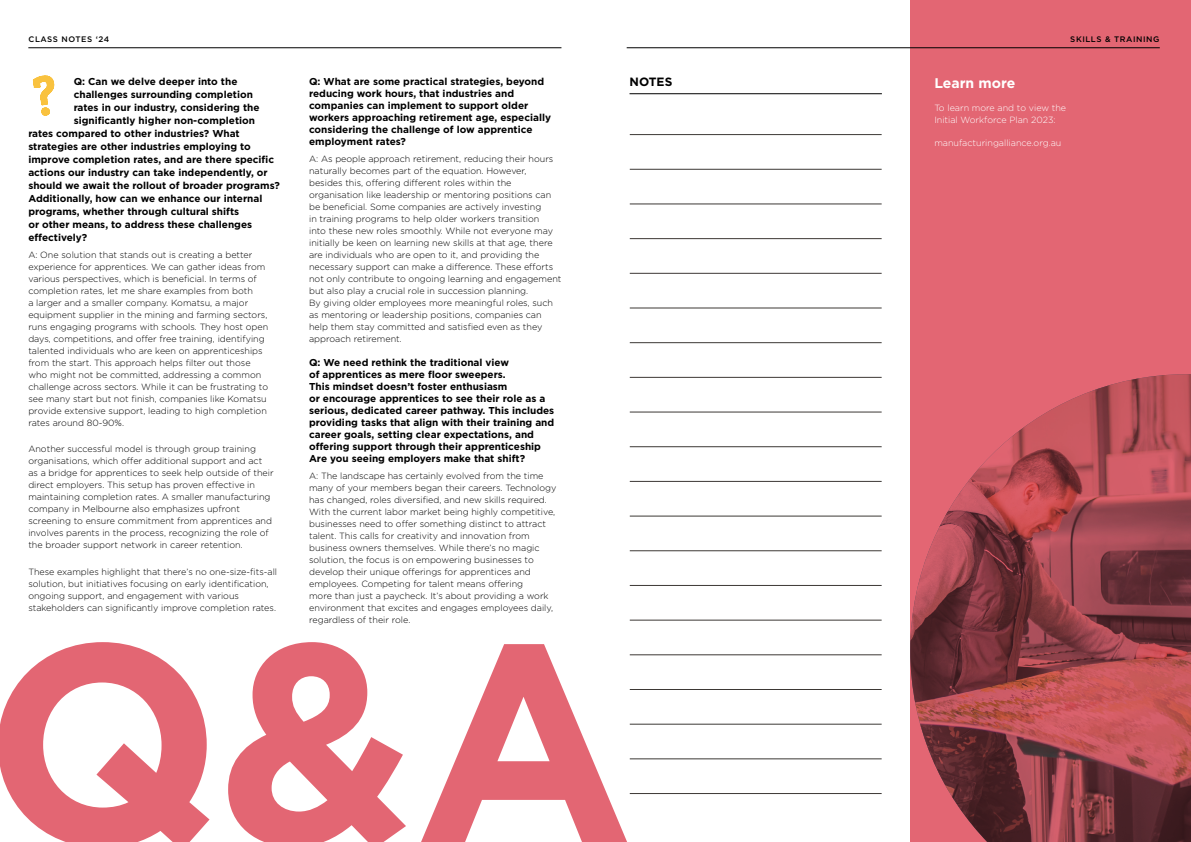
<style>
.page{position:relative;width:1191px;height:842px;background:#fff}
.page>*{position:absolute;margin:0;border:0;box-sizing:border-box;transform-origin:0 0}
.t1{font:700 14px "Gotham";color:#fff}
.t2{font:700 12px "Gotham";color:#000}
.t3{font:700 10px/12px "Gotham";color:#000}
.t4{font:300 9px/12px "Gotham";color:#000}
.t5{font:300 9px/12px "Gotham";color:#fff}
.t6{font:500 8px "Gotham";letter-spacing:.07em;color:#000}
</style>
<div class="page">
<svg style="left:0;top:642px;width:627px;height:200px;fill:#e36673"></svg>
<svg style="left:910px;top:0;width:281px;height:842px;background:#be555f"></svg>
<hr style="left:630px;top:134px;width:251px;height:1px;background:#3c3835">
<hr style="left:630px;top:169px;width:251px;height:1px;background:#3c3835">
<hr style="left:630px;top:204px;width:251px;height:1px;background:#3c3835">
<hr style="left:630px;top:238px;width:251px;height:1px;background:#3c3835">
<hr style="left:630px;top:273px;width:251px;height:1px;background:#3c3835">
<hr style="left:630px;top:308px;width:251px;height:1px;background:#3c3835">
<hr style="left:630px;top:342px;width:251px;height:1px;background:#3c3835">
<hr style="left:630px;top:377px;width:251px;height:1px;background:#3c3835">
<hr style="left:630px;top:412px;width:251px;height:1px;background:#3c3835">
<hr style="left:630px;top:446px;width:251px;height:1px;background:#3c3835">
<hr style="left:630px;top:481px;width:251px;height:1px;background:#3c3835">
<hr style="left:630px;top:516px;width:251px;height:1px;background:#3c3835">
<hr style="left:630px;top:550px;width:251px;height:1px;background:#3c3835">
<hr style="left:630px;top:585px;width:251px;height:1px;background:#3c3835">
<hr style="left:630px;top:620px;width:251px;height:1px;background:#3c3835">
<hr style="left:630px;top:654px;width:251px;height:1px;background:#3c3835">
<hr style="left:630px;top:689px;width:251px;height:1px;background:#3c3835">
<hr style="left:630px;top:724px;width:251px;height:1px;background:#3c3835">
<hr style="left:630px;top:759px;width:251px;height:1px;background:#3c3835">
<hr style="left:630px;top:793px;width:251px;height:1px;background:#3c3835">
<hr style="left:28px;top:48px;width:533px;height:1px;background:#000">
<hr style="left:629px;top:93px;width:253px;height:1px;background:#000">
<svg style="left:33px;top:75px;width:22px;height:41px"></svg>
<hr style="left:626px;top:48px;width:533px;height:1px;background:#000">
<p class="t6" style="left:29px;top:34px;width:82px">CLASS NOTES ‘24</p>
<p class="t3" style="left:74px;top:75px;width:165px">Q: Can we delve deeper into the</p>
<p class="t3" style="left:74px;top:88px;width:181px">challenges surrounding completion</p>
<p class="t3" style="left:74px;top:101px;width:187px">rates in our industry, considering the</p>
<p class="t3" style="left:74px;top:114px;width:183px">significantly higher non-completion</p>
<p class="t3" style="left:28px;top:127px;width:213px">rates compared to other industries? What</p>
<p class="t3" style="left:28px;top:140px;width:224px">strategies are other industries employing to</p>
<p class="t3" style="left:28px;top:153px;width:247px">improve completion rates, and are there specific</p>
<p class="t3" style="left:28px;top:166px;width:241px">actions our industry can take independently, or</p>
<p class="t3" style="left:28px;top:179px;width:253px">should we await the rollout of broader programs?</p>
<p class="t3" style="left:28px;top:192px;width:235px">Additionally, how can we enhance our internal</p>
<p class="t3" style="left:28px;top:205px;width:212px">programs, whether through cultural shifts</p>
<p class="t3" style="left:28px;top:218px;width:225px">or other means, to address these challenges</p>
<p class="t3" style="left:28px;top:231px;width:60px">effectively?</p>
<p class="t4" style="left:28px;top:249px;width:241px">A: One solution that stands out is creating a better experience for apprentices. We can gather ideas from various perspectives, which is beneficial. In terms of completion rates, let me share examples from both<br>a larger and a smaller company. Komatsu, a major equipment supplier in the mining and farming sectors, runs engaging programs with schools. They host open days, competitions, and offer free training, identifying talented individuals who are keen on apprenticeships from the start. This approach helps filter out those who might not be committed, addressing a common challenge across sectors. While it can be frustrating to see many start but not finish, companies like Komatsu provide extensive support, leading to high completion rates around 80-90%.</p>
<p class="t4" style="left:28px;top:443px;width:247px">Another successful model is through group training organisations, which offer additional support and act as a bridge for apprentices to seek help outside of their direct employers. This setup has proven effective in maintaining completion rates. A smaller manufacturing company in Melbourne also emphasizes upfront screening to ensure commitment from apprentices and involves parents in the process, recognizing the role of the broader support network in career retention.</p>
<p class="t4" style="left:28px;top:565px;width:250px">These examples highlight that there’s no one-size-fits-all solution, but initiatives focusing on early identification, ongoing support, and engagement with various stakeholders can significantly improve completion rates.</p>
<p class="t3" style="left:309px;top:75px;width:243px">Q: What are some practical strategies, beyond reducing work hours, that industries and companies can implement to support older workers approaching retirement age, especially considering the challenge of low apprentice employment rates?</p>
<p class="t4" style="left:309px;top:153px;width:254px">A: As people approach retirement, reducing their hours naturally becomes part of the equation. However, besides this, offering different roles within the organisation like leadership or mentoring positions can be beneficial. Some companies are actively investing<br>in training programs to help older workers transition<br>into these new roles smoothly. While not everyone may initially be keen on learning new skills at that age, there are individuals who are open to it, and providing the necessary support can make a difference. These efforts not only contribute to ongoing learning and engagement but also play a crucial role in succession planning.<br>By giving older employees more meaningful roles, such as mentoring or leadership positions, companies can help them stay committed and satisfied even as they approach retirement.</p>
<p class="t3" style="left:309px;top:356px;width:247px">Q: We need rethink the traditional view<br>of apprentices as mere floor sweepers.<br>This mindset doesn’t foster enthusiasm<br>or encourage apprentices to see their role as a serious, dedicated career pathway. This includes providing tasks that align with their training and career goals, setting clear expectations, and offering support through their apprenticeship Are you seeing employers make that shift?</p>
<p class="t4" style="left:309px;top:470px;width:249px">A: The landscape has certainly evolved from the time many of your members began their careers. Technology has changed, roles diversified, and new skills required.<br>With the current labor market being highly competitive, businesses need to offer something distinct to attract talent. This calls for creativity and innovation from business owners themselves. While there’s no magic solution, the focus is on empowering businesses to develop their unique offerings for apprentices and employees. Competing for talent means offering<br>more than just a paycheck. It’s about providing a work environment that excites and engages employees daily, regardless of their role.</p>
<h2 class="t2" style="left:629px;top:74px;width:44px">NOTES</h2>
<p class="t6" style="left:1070px;top:34px;width:91px">SKILLS &amp; TRAINING</p>
<h1 class="t1" style="left:934px;top:73px;width:82px">Learn more</h1>
<p class="t5" style="left:934px;top:102px;width:133px">To learn more and to view the<br>Initial Workforce Plan 2023:</p>
<p class="t5" style="left:934px;top:137px;width:129px">manufacturingalliance.org.au</p>
</div>
